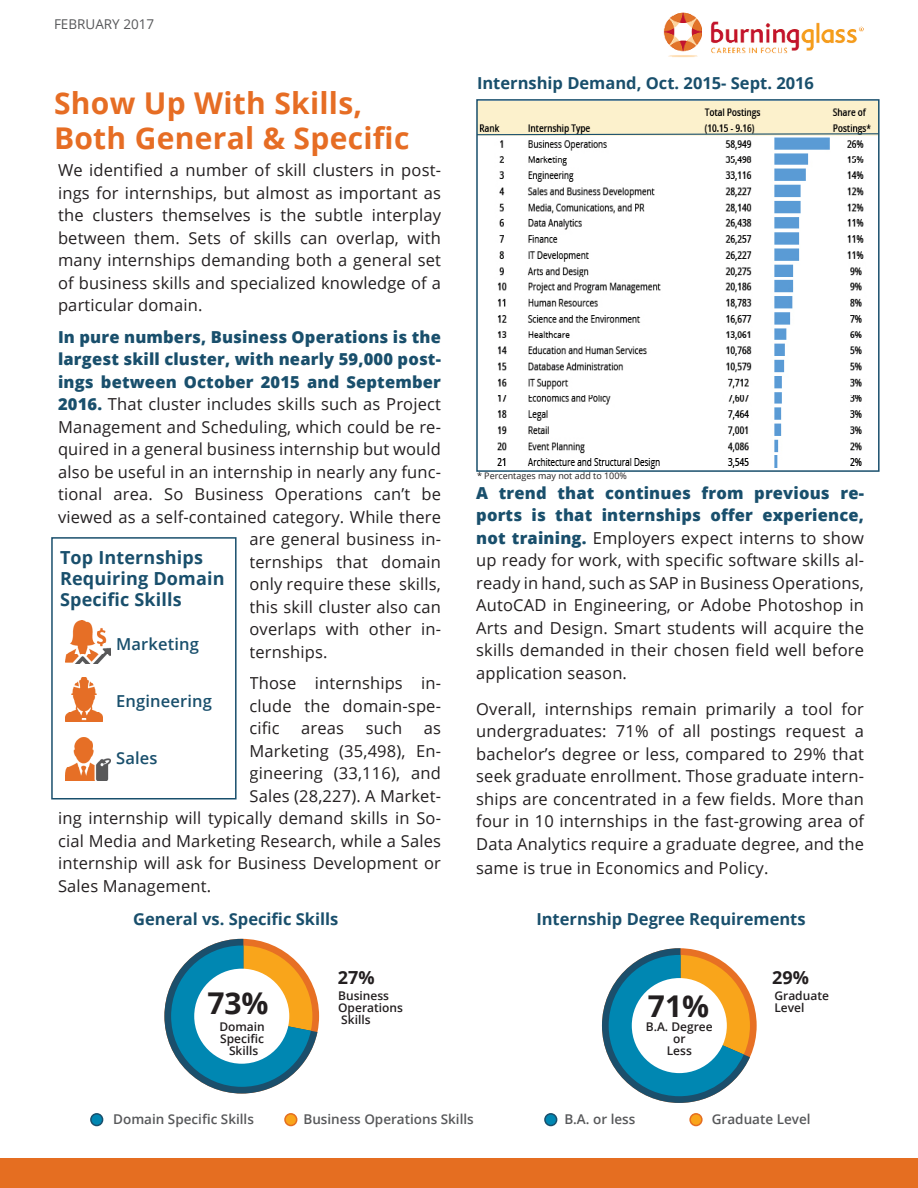
<style>
.page{position:relative;width:918px;height:1188px;background:#fff}
.page>*{position:absolute;margin:0;border:0;box-sizing:border-box;transform-origin:0 0}
.t1{font:700 30px/34.5px "Open Sans";letter-spacing:.01em;color:#e66d24}
.t2{font:700 30px "Open Sans";color:#231f20}
.t3{font:700 18px/21px "Open Sans";letter-spacing:.01em;color:#194f6c}
.t4{font:700 18px "Open Sans";color:#231f20}
.BG_program_Descripti{font:16.5px/22.5px "Open Sans";letter-spacing:.01em;color:#231f20;text-align:justify}
.BG_program_Descripti-2{font:800 16.5px "Open Sans";letter-spacing:.01em;color:#194f6c}
.t5{font:700 16.5px "Open Sans";color:#194f6c}
.t6{font:600 16.5px "Open Sans";letter-spacing:.01em;color:#194f6c}
.t7{font:600 13.5px "Open Sans";color:#57585a}
.t8{font:13.5px "Open Sans";color:#57585a}
.t9{font:600 12px/12px "Open Sans";color:#231f20}
.t10{font:9px "Open Sans";color:#231f20}
.s1{font-weight:800;color:#194f6c}
</style>
<div class="page">
<svg style="left:164px;top:939px;width:153px;height:155px"></svg>
<div style="left:194px;top:969px;width:95px;height:95px;background:#fff;border-radius:50%"></div>
<svg style="left:602px;top:948px;width:148px;height:155px"></svg>
<div style="left:632px;top:978px;width:95px;height:95px;background:#fff;border-radius:50%"></div>
<div style="left:0;top:1158px;width:918px;height:30px;background:#e56e21"></div>
<img style="left:479px;top:102px;width:398px;height:367px">
<hr style="left:917px;top:1086px;width:1px;height:102px;background:#e56e21">
<div style="left:51px;top:537px;width:186px;height:263px;border:2px solid #194f6c"></div>
<img style="left:663px;top:12px;width:201px;height:46px">
<div style="left:476px;top:99px;width:404px;height:373px;border:2px solid #194f6c"></div>
<svg style="left:476px;top:133px;width:404px;height:3px"></svg>
<div style="left:91px;top:1114px;width:12px;height:12px;background:#0087b2;border-radius:50%"></div>
<div style="left:90px;top:1113px;width:13px;height:13px;border:2px solid #194f6c;border-radius:50%"></div>
<div style="left:285px;top:1114px;width:12px;height:12px;background:#f9a51b;border-radius:50%"></div>
<div style="left:284px;top:1113px;width:13px;height:13px;border:2px solid #e56e21;border-radius:50%"></div>
<div style="left:545px;top:1114px;width:12px;height:12px;background:#0087b2;border-radius:50%"></div>
<div style="left:544px;top:1113px;width:13px;height:13px;border:2px solid #194f6c;border-radius:50%"></div>
<div style="left:690px;top:1114px;width:12px;height:12px;background:#f9a51b;border-radius:50%"></div>
<div style="left:689px;top:1113px;width:14px;height:13px;border:2px solid #e56e21;border-radius:50%"></div>
<img style="left:65px;top:737px;width:45px;height:43px">
<img style="left:65px;top:678px;width:38px;height:43px">
<img style="left:65px;top:621px;width:45px;height:43px">
<p class="t8" style="left:54px;top:15px;width:102px">FEBRUARY 2017</p>
<p class="t1" style="left:54px;top:86px;width:357px">Show Up With Skills,<br>Both General &amp; Specific</p>
<p class="BG_program_Descripti" style="left:58px;top:158px;width:385px">We identified a number of skill clusters in post&shy;ings for internships, but almost as important as the clusters themselves is the subtle interplay between them. Sets of skills can overlap, with many internships demanding both a general set of business skills and specialized knowledge of a particular domain.</p>
<p class="BG_program_Descripti-2" style="left:58px;top:324px;width:384px">In pure numbers, Business Operations is the</p>
<p class="BG_program_Descripti-2" style="left:58px;top:347px;width:384px">largest skill cluster, with nearly 59,000 post-</p>
<p class="BG_program_Descripti-2" style="left:58px;top:369px;width:384px">ings between October 2015 and September</p>
<p class="BG_program_Descripti" style="left:58px;top:392px;width:384px"><span class="s1">2016.</span> That cluster includes skills such as Project</p>
<p class="BG_program_Descripti" style="left:58px;top:415px;width:384px">Management and Scheduling, which could be re-</p>
<p class="BG_program_Descripti" style="left:58px;top:437px;width:385px">quired in a general business internship but would</p>
<p class="BG_program_Descripti" style="left:58px;top:460px;width:384px">also be useful in an internship in nearly any func-</p>
<p class="BG_program_Descripti" style="left:58px;top:482px;width:384px">tional area. So Business Operations can’t be</p>
<p class="BG_program_Descripti" style="left:58px;top:505px;width:384px">viewed as a self-contained category. While there</p>
<p class="BG_program_Descripti" style="left:250px;top:527px;width:193px">are general business in-</p>
<p class="BG_program_Descripti" style="left:250px;top:550px;width:193px">ternships that domain</p>
<p class="BG_program_Descripti" style="left:250px;top:572px;width:193px">only require these skills,</p>
<p class="BG_program_Descripti" style="left:250px;top:595px;width:193px">this skill cluster also can</p>
<p class="BG_program_Descripti" style="left:250px;top:617px;width:193px">overlaps with other in-</p>
<p class="BG_program_Descripti" style="left:250px;top:640px;width:79px">ternships.</p>
<p class="BG_program_Descripti" style="left:250px;top:671px;width:193px">Those internships in&shy;clude the domain-spe&shy;cific</p>
<p class="t3" style="left:60px;top:546px;width:166px">Top Internships<br>Requiring Domain<br>Specific Skills</p>
<p class="t6" style="left:116px;top:633px;width:84px">Marketing</p>
<p class="t6" style="left:116px;top:690px;width:97px">Engineering</p>
<p class="BG_program_Descripti" style="left:301px;top:716px;width:44px">areas</p>
<p class="BG_program_Descripti" style="left:366px;top:716px;width:38px">such</p>
<p class="BG_program_Descripti" style="left:424px;top:716px;width:19px">as</p>
<p class="BG_program_Descripti" style="left:250px;top:739px;width:193px">Marketing (35,498), En-</p>
<p class="BG_program_Descripti" style="left:250px;top:761px;width:193px">gineering (33,116), and</p>
<p class="BG_program_Descripti" style="left:250px;top:784px;width:193px">Sales (28,227). A Market-</p>
<p class="BG_program_Descripti" style="left:58px;top:806px;width:384px">ing internship will typically demand skills in So-</p>
<p class="BG_program_Descripti" style="left:58px;top:829px;width:384px">cial Media and Marketing Research, while a Sales</p>
<p class="BG_program_Descripti" style="left:58px;top:851px;width:384px">internship will ask for Business Development or</p>
<p class="BG_program_Descripti" style="left:58px;top:874px;width:155px">Sales Management.</p>
<p class="t6" style="left:116px;top:747px;width:43px">Sales</p>
<p class="t5" style="left:477px;top:71px;width:339px">Internship Demand, Oct. 2015- Sept. 2016</p>
<p class="t10" style="left:477px;top:469px;width:152px">* Percentages may not add to 100%</p>
<p class="BG_program_Descripti" style="left:476px;top:481px;width:389px"><span class="s1">A trend that continues from previous re&shy;ports is that internships offer experience, not training.</span> Employers expect interns to show up ready for work, with specific software skills al&shy;ready in hand, such as SAP in Business Operations, AutoCAD in Engineering, or Adobe Photoshop in Arts and Design. Smart students will acquire the skills demanded in their chosen field well before application season.</p>
<p class="BG_program_Descripti" style="left:476px;top:697px;width:389px">Overall, internships remain primarily a tool for undergraduates: 71% of all postings request a bachelor’s degree or less, compared to 29% that seek graduate enrollment. Those graduate intern&shy;ships are concentrated in a few fields. More than four in 10 internships in the fast-growing area of Data Analytics require a graduate degree, and the</p>
<p class="BG_program_Descripti" style="left:476px;top:856px;width:294px">same is true in Economics and Policy.</p>
<p class="t5" style="left:133px;top:907px;width:207px">General vs. Specific Skills</p>
<p class="t5" style="left:536px;top:907px;width:271px">Internship Degree Requirements</p>
<p class="t2" style="left:207px;top:982px;width:63px">73%</p>
<p class="t9" style="left:219px;top:1020px;width:47px">Domain<br>Specific</p>
<p class="t9" style="left:229px;top:1044px;width:31px">Skills</p>
<p class="t4" style="left:338px;top:964px;width:38px">27%</p>
<p class="t9" style="left:338px;top:990px;width:66px">Business<br>Operations</p>
<p class="t9" style="left:341px;top:1014px;width:31px">Skills</p>
<p class="t2" style="left:648px;top:985px;width:63px">71%</p>
<p class="t9" style="left:646px;top:1020px;width:68px">B.A. Degree</p>
<p class="t9" style="left:673px;top:1032px;width:14px">or</p>
<p class="t9" style="left:667px;top:1044px;width:27px">Less</p>
<p class="t4" style="left:772px;top:964px;width:38px">29%</p>
<p class="t9" style="left:774px;top:990px;width:56px">Graduate<br>Level</p>
<p class="t7" style="left:113px;top:1110px;width:142px">Domain Specific Skills</p>
<p class="t7" style="left:304px;top:1110px;width:172px">Business Operations Skills</p>
<p class="t7" style="left:564px;top:1110px;width:73px">B.A. or less</p>
<p class="t7" style="left:712px;top:1110px;width:100px">Graduate Level</p>
</div>
